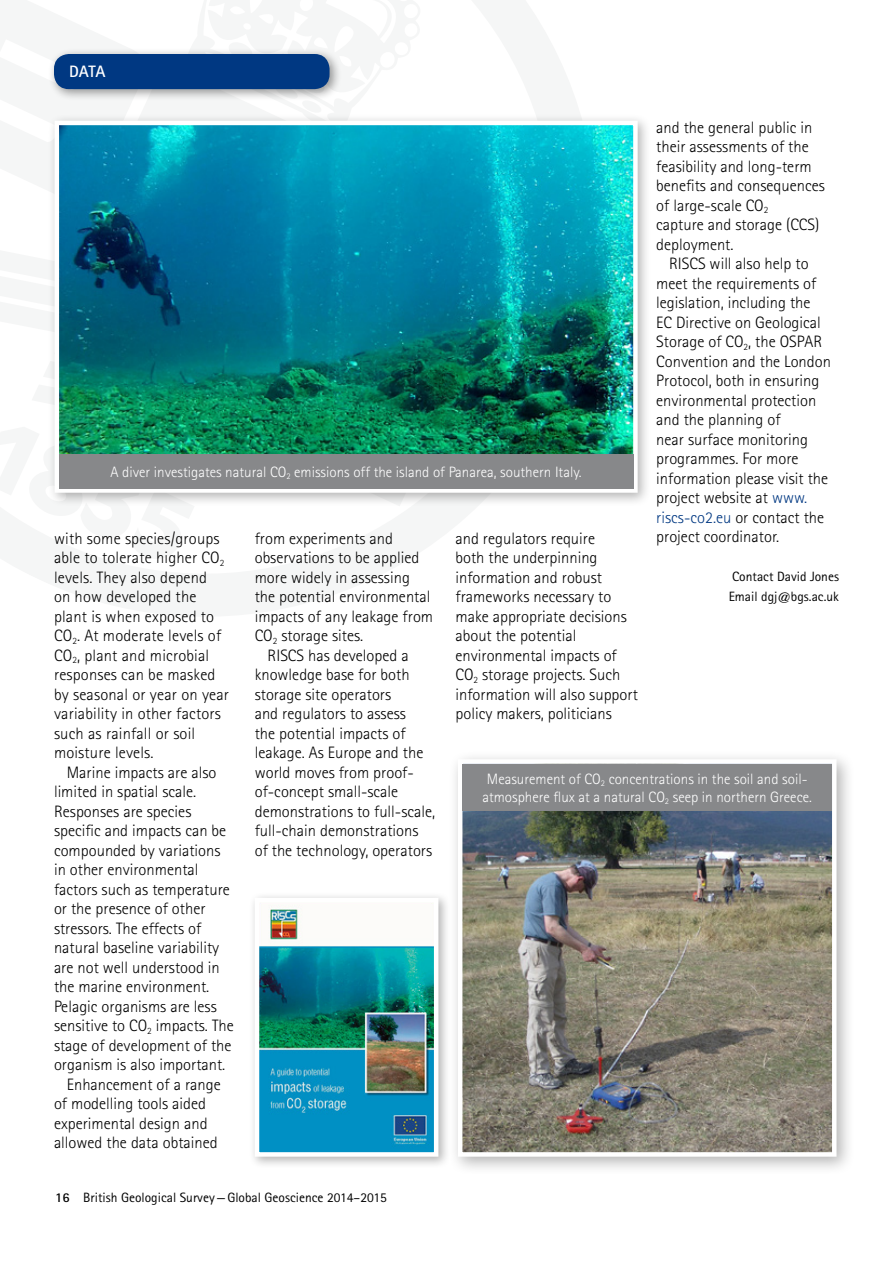
<style>
.page{position:relative;width:893px;height:1263px;background:#fff}
.page>*{position:absolute;margin:0;border:0;box-sizing:border-box;transform-origin:0 0}
.paragraph{font:300 16.5px/19.5px "Rotis Sans Serif";color:#000}
.t1{font:700 16.5px "Rotis Sans Serif";color:#fff}
.paragraph-2{font:300 15px/18px "Rotis Sans Serif";color:#fff}
.writer_names{font:13.5px "Rotis Sans Serif";color:#000}
.s1{color:#003882}
.s2{font-weight:700}
</style>
<div class="page">
<div style="left:48px;top:48px;width:294px;height:53px;background:#000;opacity:.4"></div>
<div style="left:54px;top:54px;width:276px;height:35px;background:#003882;border-radius:15px"></div>
<div style="left:48px;top:114px;width:603px;height:393px;background:#000;opacity:.3"></div>
<img style="left:52px;top:118px;width:588px;height:377px">
<div style="left:448px;top:750px;width:407px;height:425px;background:#000;opacity:.3"></div>
<img style="left:456px;top:757px;width:383px;height:402px">
<div style="left:249px;top:892px;width:202px;height:277px;background:#000;opacity:.3"></div>
<img style="left:252px;top:895px;width:189px;height:264px">
<div style="left:59px;top:454px;width:574px;height:34px;background:#87888a"></div>
<div style="left:462px;top:764px;width:370px;height:46px;background:#87888a"></div>
<p class="t1" style="left:69px;top:61px;width:38px">DATA</p>
<p class="paragraph" style="left:656px;top:117px;width:170px">and the general public in their assessments of the feasibility and long-term benefits and consequences of large-scale CO<sub>2<br></sub>capture and storage (CCS) deployment.</p>
<p class="paragraph" style="left:656px;top:254px;width:176px;text-indent:13px">RISCS will also help to meet the requirements of legislation, including the<br>EC Directive on Geological<br>Storage of CO<sub>2</sub>, the OSPAR<br>Convention and the London<br>Protocol, both in ensuring environmental protection and the planning of<br>near surface monitoring programmes. For more information please visit the project website at <span class="s1">www. riscs-co2.eu</span> or contact the project coordinator.</p>
<p class="writer_names" style="left:732px;top:569px;width:108px">Contact David Jones</p>
<p class="writer_names" style="left:729px;top:588px;width:112px">Email dgj@bgs.ac.uk</p>
<p class="paragraph-2" style="left:111px;top:463px;width:473px">A diver investigates natural CO<sub>2</sub> emissions off the island of Panarea, southern Italy.</p>
<p class="paragraph" style="left:54px;top:528px;width:177px">with some species/groups able to tolerate higher CO<sub>2 </sub>levels. They also depend<br>on how developed the plant is when exposed to<br>CO<sub>2</sub>. At moderate levels of<br>CO<sub>2</sub>, plant and microbial responses can be masked by seasonal or year on year variability in other factors such as rainfall or soil moisture levels.</p>
<p class="paragraph" style="left:54px;top:762px;width:181px;text-indent:13px">Marine impacts are also limited in spatial scale.<br>Responses are species specific and impacts can be compounded by variations in other environmental factors such as temperature or the presence of other stressors. The effects of natural baseline variability are not well understood in the marine environment.<br>Pelagic organisms are less sensitive to CO<sub>2</sub> impacts. The stage of development of the organism is also important.</p>
<p class="paragraph" style="left:54px;top:1074px;width:168px;text-indent:13px">Enhancement of a range of modelling tools aided experimental design and allowed the data obtained</p>
<p class="paragraph" style="left:255px;top:528px;width:180px">from experiments and observations to be applied more widely in assessing the potential environmental impacts of any leakage from<br>CO<sub>2</sub> storage sites.</p>
<p class="paragraph" style="left:255px;top:645px;width:182px;text-indent:13px">RISCS has developed a knowledge base for both storage site operators<br>and regulators to assess<br>the potential impacts of leakage. As Europe and the world moves from proof&shy;of-concept small-scale demonstrations to full-scale, full-chain demonstrations of the technology, operators</p>
<p class="paragraph" style="left:455px;top:528px;width:184px">and regulators require<br>both the underpinning information and robust frameworks necessary to make appropriate decisions about the potential environmental impacts of<br>CO<sub>2</sub> storage projects. Such information will also support policy makers, politicians</p>
<p class="paragraph-2" style="left:482px;top:770px;width:331px">Measurement of CO<sub>2</sub> concentrations in the soil and soil&shy;atmosphere flux at a natural CO<sub>2</sub> seep in northern Greece.</p>
<p class="writer_names" style="left:55px;top:1189px;width:333px"><span class="s2">16</span> British Geological Survey—Global Geoscience 2014–2015</p>
</div>
